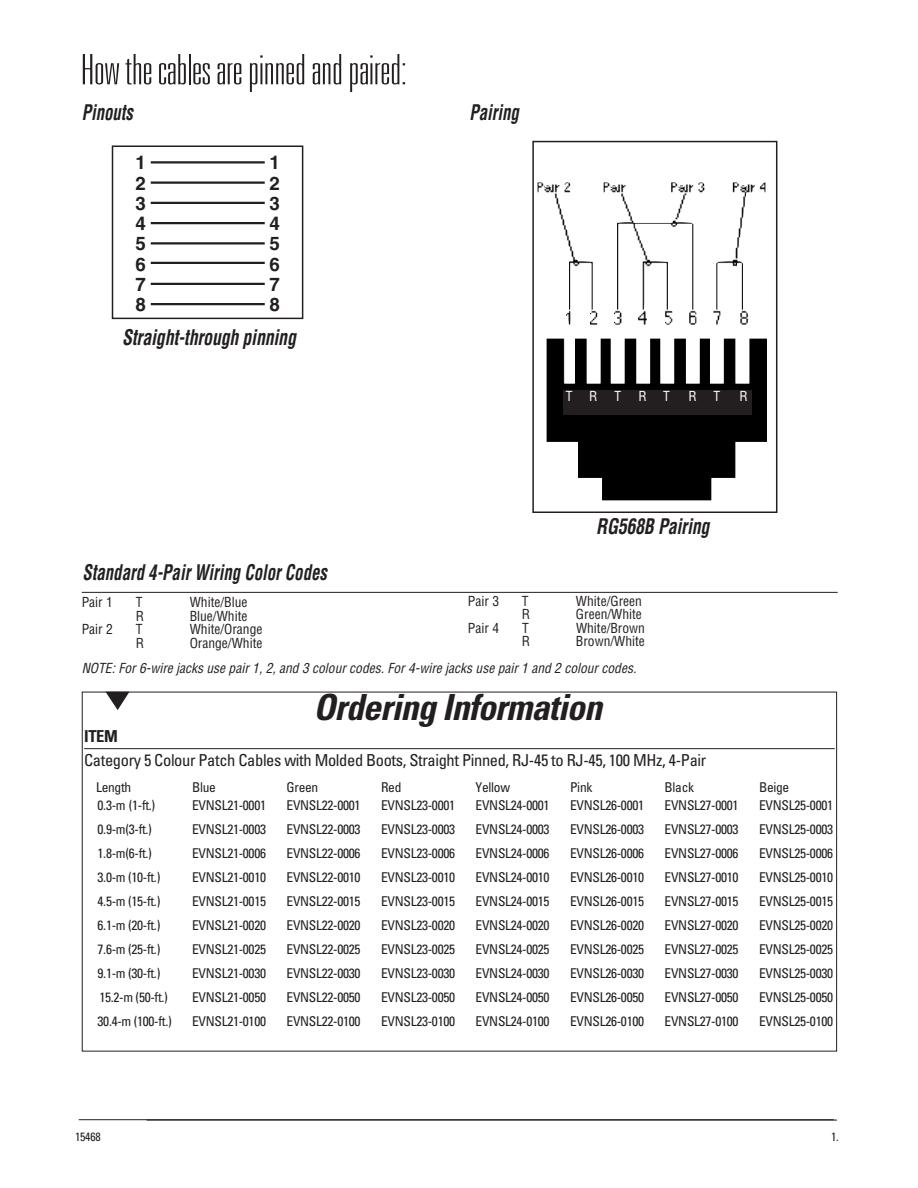
<style>
.page{position:relative;width:918px;height:1188px;background:#fff}
.page>*{position:absolute;margin:0;border:0;box-sizing:border-box;transform-origin:0 0}
.t1{font:100 ultra-condensed 42px "Univers";letter-spacing:-.005em;color:#231f20;scale:1.3 1}
.t2{font:italic 700 condensed 36px "Univers";letter-spacing:-.02em;color:#231f20}
.t3{font:italic 700 condensed 21px "Helvetica";color:#231f20;scale:.8 1}
.t4{font:italic 700 condensed 21px "Helvetica";color:#231f20;scale:.85 1}
.t5{font:700 18.75px/20.2px "Helvetica";color:#231f20;text-align:justify}
.t6{font:condensed 16.5px "Univers";letter-spacing:-.02em;color:#231f20}
.t7{font:700 condensed 16.5px "Univers";color:#231f20}
.t8{font:condensed 13.5px "Univers";letter-spacing:-.02em;color:#231f20}
.t9{font:condensed 13.5px "Helvetica";color:#231f20}
.t10{font:italic condensed 13.5px "Helvetica";color:#231f20}
.t11{font:condensed 13.5px "Helvetica";color:#fff}
.t12{font:condensed 12px "Univers";letter-spacing:-.015em;color:#231f20}
</style>
<div class="page">
<hr style="left:79px;top:1119px;width:755px;height:1px;background:#231f20">
<img style="left:537px;top:182px;width:230px;height:318px">
<div style="left:532px;top:141px;width:245px;height:372px;border:2px solid #231f20"></div>
<hr style="left:82px;top:592px;width:756px;height:1px;background:#231f20">
<div style="left:563px;top:391px;width:188px;height:24px;background:#231f20"></div>
<div style="left:112px;top:146px;width:191px;height:173px;border:2px solid #231f20"></div>
<hr style="left:151px;top:161px;width:114px;height:3px;background:#231f20">
<hr style="left:151px;top:182px;width:114px;height:2px;background:#231f20">
<hr style="left:151px;top:202px;width:114px;height:2px;background:#231f20">
<hr style="left:151px;top:222px;width:114px;height:2px;background:#231f20">
<hr style="left:151px;top:242px;width:114px;height:2px;background:#231f20">
<hr style="left:151px;top:262px;width:114px;height:2px;background:#231f20">
<hr style="left:151px;top:283px;width:114px;height:2px;background:#231f20">
<hr style="left:151px;top:303px;width:114px;height:2px;background:#231f20">
<hr style="left:147px;top:1120px;width:690px;height:1px;background:#231f20">
<hr style="left:84px;top:748px;width:751px;height:1px;background:#231f20">
<svg style="left:105px;top:692px;width:24px;height:18px"></svg>
<h1 class="t1" style="left:81px;top:54px;width:252px">How the cables are pinned and paired:</h1>
<h3 class="t3" style="left:82px;top:105px;width:66px">Pinouts</h3>
<h3 class="t3" style="left:470px;top:104px;width:63px">Pairing</h3>
<h3 class="t5" style="left:135px;top:154px;width:12px">1<br>2<br>3<br>4<br>5<br>6<br>7<br>8</h3>
<h3 class="t5" style="left:270px;top:154px;width:12px">1<br>2<br>3<br>4<br>5<br>6<br>7<br>8</h3>
<h3 class="t4" style="left:122px;top:330px;width:206px">Straight-through pinning</h3>
<h3 class="t3" style="left:82px;top:564px;width:307px">Standard 4-Pair Wiring Color Codes</h3>
<p class="t11" style="left:566px;top:391px;width:33px">T R</p>
<p class="t11" style="left:614px;top:391px;width:8px">T</p>
<p class="t11" style="left:638px;top:391px;width:33px">R T</p>
<p class="t11" style="left:689px;top:391px;width:33px">R T</p>
<p class="t11" style="left:740px;top:391px;width:10px">R</p>
<h3 class="t4" style="left:596px;top:519px;width:135px">RG568B Pairing</h3>
<p class="t9" style="left:468px;top:596px;width:33px">Pair 3</p>
<p class="t9" style="left:522px;top:596px;width:8px">T</p>
<p class="t9" style="left:576px;top:596px;width:67px">White/Green</p>
<p class="t9" style="left:522px;top:609px;width:10px">R</p>
<p class="t9" style="left:576px;top:609px;width:67px">Green/White</p>
<p class="t9" style="left:468px;top:623px;width:33px">Pair 4</p>
<p class="t9" style="left:522px;top:623px;width:8px">T</p>
<p class="t9" style="left:576px;top:623px;width:70px">White/Brown</p>
<p class="t9" style="left:522px;top:636px;width:10px">R</p>
<p class="t9" style="left:576px;top:636px;width:70px">Brown/White</p>
<p class="t10" style="left:82px;top:662px;width:556px">NOTE: For 6-wire jacks use pair 1, 2, and 3 colour codes. For 4-wire jacks use pair 1 and 2 colour codes.</p>
<p class="t9" style="left:82px;top:597px;width:33px">Pair 1</p>
<p class="t9" style="left:136px;top:597px;width:8px">T</p>
<p class="t9" style="left:190px;top:597px;width:59px">White/Blue</p>
<p class="t9" style="left:136px;top:611px;width:10px">R</p>
<p class="t9" style="left:190px;top:611px;width:59px">Blue/White</p>
<p class="t9" style="left:82px;top:624px;width:33px">Pair 2</p>
<p class="t9" style="left:136px;top:624px;width:8px">T</p>
<p class="t9" style="left:190px;top:624px;width:74px">White/Orange</p>
<p class="t9" style="left:136px;top:638px;width:10px">R</p>
<p class="t9" style="left:190px;top:638px;width:74px">Orange/White</p>
<h2 class="t2" style="left:313px;top:694px;width:290px">Ordering Information</h2>
<p class="t7" style="left:84px;top:731px;width:35px">ITEM</p>
<p class="t6" style="left:84px;top:755px;width:624px">Category 5 Colour Patch Cables with Molded Boots, Straight Pinned, RJ-45 to RJ-45, 100 MHz, 4-Pair</p>
<p class="t8" style="left:96px;top:782px;width:37px">Length</p>
<p class="t8" style="left:192px;top:782px;width:25px">Blue</p>
<p class="t8" style="left:287px;top:782px;width:33px">Green</p>
<p class="t8" style="left:381px;top:782px;width:22px">Red</p>
<p class="t8" style="left:476px;top:782px;width:36px">Yellow</p>
<p class="t8" style="left:570px;top:782px;width:24px">Pink</p>
<p class="t8" style="left:665px;top:782px;width:31px">Black</p>
<p class="t8" style="left:759px;top:782px;width:32px">Beige</p>
<p class="t8" style="left:98px;top:801px;width:59px">0.3-m (1-ft.)</p>
<p class="t8" style="left:192px;top:801px;width:75px">EVNSL21-0001</p>
<p class="t8" style="left:287px;top:801px;width:75px">EVNSL22-0001</p>
<p class="t8" style="left:381px;top:801px;width:75px">EVNSL23-0001</p>
<p class="t8" style="left:476px;top:801px;width:75px">EVNSL24-0001</p>
<p class="t8" style="left:570px;top:801px;width:75px">EVNSL26-0001</p>
<p class="t8" style="left:665px;top:801px;width:75px">EVNSL27-0001</p>
<p class="t8" style="left:759px;top:801px;width:75px">EVNSL25-0001</p>
<p class="t8" style="left:98px;top:825px;width:56px">0.9-m(3-ft.)</p>
<p class="t8" style="left:192px;top:825px;width:75px">EVNSL21-0003</p>
<p class="t8" style="left:287px;top:825px;width:75px">EVNSL22-0003</p>
<p class="t8" style="left:381px;top:825px;width:75px">EVNSL23-0003</p>
<p class="t8" style="left:476px;top:825px;width:75px">EVNSL24-0003</p>
<p class="t8" style="left:570px;top:825px;width:75px">EVNSL26-0003</p>
<p class="t8" style="left:665px;top:825px;width:75px">EVNSL27-0003</p>
<p class="t8" style="left:759px;top:825px;width:75px">EVNSL25-0003</p>
<p class="t8" style="left:98px;top:849px;width:56px">1.8-m(6-ft.)</p>
<p class="t8" style="left:192px;top:849px;width:75px">EVNSL21-0006</p>
<p class="t8" style="left:287px;top:849px;width:75px">EVNSL22-0006</p>
<p class="t8" style="left:381px;top:849px;width:75px">EVNSL23-0006</p>
<p class="t8" style="left:476px;top:849px;width:75px">EVNSL24-0006</p>
<p class="t8" style="left:570px;top:849px;width:75px">EVNSL26-0006</p>
<p class="t8" style="left:665px;top:849px;width:75px">EVNSL27-0006</p>
<p class="t8" style="left:759px;top:849px;width:75px">EVNSL25-0006</p>
<p class="t8" style="left:98px;top:873px;width:64px">3.0-m (10-ft.)</p>
<p class="t8" style="left:192px;top:873px;width:75px">EVNSL21-0010</p>
<p class="t8" style="left:287px;top:873px;width:75px">EVNSL22-0010</p>
<p class="t8" style="left:381px;top:873px;width:75px">EVNSL23-0010</p>
<p class="t8" style="left:476px;top:873px;width:75px">EVNSL24-0010</p>
<p class="t8" style="left:570px;top:873px;width:75px">EVNSL26-0010</p>
<p class="t8" style="left:665px;top:873px;width:75px">EVNSL27-0010</p>
<p class="t8" style="left:759px;top:873px;width:75px">EVNSL25-0010</p>
<p class="t8" style="left:98px;top:897px;width:64px">4.5-m (15-ft.)</p>
<p class="t8" style="left:192px;top:897px;width:75px">EVNSL21-0015</p>
<p class="t8" style="left:287px;top:897px;width:75px">EVNSL22-0015</p>
<p class="t8" style="left:381px;top:897px;width:75px">EVNSL23-0015</p>
<p class="t8" style="left:476px;top:897px;width:75px">EVNSL24-0015</p>
<p class="t8" style="left:570px;top:897px;width:75px">EVNSL26-0015</p>
<p class="t8" style="left:665px;top:897px;width:75px">EVNSL27-0015</p>
<p class="t8" style="left:759px;top:897px;width:75px">EVNSL25-0015</p>
<p class="t8" style="left:98px;top:921px;width:64px">6.1-m (20-ft.)</p>
<p class="t8" style="left:192px;top:921px;width:75px">EVNSL21-0020</p>
<p class="t8" style="left:287px;top:921px;width:75px">EVNSL22-0020</p>
<p class="t8" style="left:381px;top:921px;width:75px">EVNSL23-0020</p>
<p class="t8" style="left:476px;top:921px;width:75px">EVNSL24-0020</p>
<p class="t8" style="left:570px;top:921px;width:75px">EVNSL26-0020</p>
<p class="t8" style="left:665px;top:921px;width:75px">EVNSL27-0020</p>
<p class="t8" style="left:759px;top:921px;width:75px">EVNSL25-0020</p>
<p class="t8" style="left:98px;top:945px;width:64px">7.6-m (25-ft.)</p>
<p class="t8" style="left:192px;top:945px;width:75px">EVNSL21-0025</p>
<p class="t8" style="left:287px;top:945px;width:75px">EVNSL22-0025</p>
<p class="t8" style="left:381px;top:945px;width:75px">EVNSL23-0025</p>
<p class="t8" style="left:476px;top:945px;width:75px">EVNSL24-0025</p>
<p class="t8" style="left:570px;top:945px;width:75px">EVNSL26-0025</p>
<p class="t8" style="left:665px;top:945px;width:75px">EVNSL27-0025</p>
<p class="t8" style="left:759px;top:945px;width:75px">EVNSL25-0025</p>
<p class="t8" style="left:98px;top:969px;width:64px">9.1-m (30-ft.)</p>
<p class="t8" style="left:192px;top:969px;width:75px">EVNSL21-0030</p>
<p class="t8" style="left:287px;top:969px;width:75px">EVNSL22-0030</p>
<p class="t8" style="left:381px;top:969px;width:75px">EVNSL23-0030</p>
<p class="t8" style="left:476px;top:969px;width:75px">EVNSL24-0030</p>
<p class="t8" style="left:570px;top:969px;width:75px">EVNSL26-0030</p>
<p class="t8" style="left:665px;top:969px;width:75px">EVNSL27-0030</p>
<p class="t8" style="left:759px;top:969px;width:75px">EVNSL25-0030</p>
<p class="t8" style="left:99px;top:993px;width:70px">15.2-m (50-ft.)</p>
<p class="t8" style="left:192px;top:993px;width:75px">EVNSL21-0050</p>
<p class="t8" style="left:287px;top:993px;width:75px">EVNSL22-0050</p>
<p class="t8" style="left:381px;top:993px;width:75px">EVNSL23-0050</p>
<p class="t8" style="left:476px;top:993px;width:75px">EVNSL24-0050</p>
<p class="t8" style="left:570px;top:993px;width:75px">EVNSL26-0050</p>
<p class="t8" style="left:665px;top:993px;width:75px">EVNSL27-0050</p>
<p class="t8" style="left:759px;top:993px;width:75px">EVNSL25-0050</p>
<p class="t8" style="left:98px;top:1017px;width:76px">30.4-m (100-ft.)</p>
<p class="t8" style="left:192px;top:1017px;width:75px">EVNSL21-0100</p>
<p class="t8" style="left:287px;top:1017px;width:75px">EVNSL22-0100</p>
<p class="t8" style="left:381px;top:1017px;width:75px">EVNSL23-0100</p>
<p class="t8" style="left:476px;top:1017px;width:75px">EVNSL24-0100</p>
<p class="t8" style="left:570px;top:1017px;width:75px">EVNSL26-0100</p>
<p class="t8" style="left:665px;top:1017px;width:75px">EVNSL27-0100</p>
<p class="t8" style="left:759px;top:1017px;width:75px">EVNSL25-0100</p>
<p class="t12" style="left:75px;top:1132px;width:27px">15468</p>
<p class="t12" style="left:831px;top:1132px;width:9px">1.</p>
</div>
